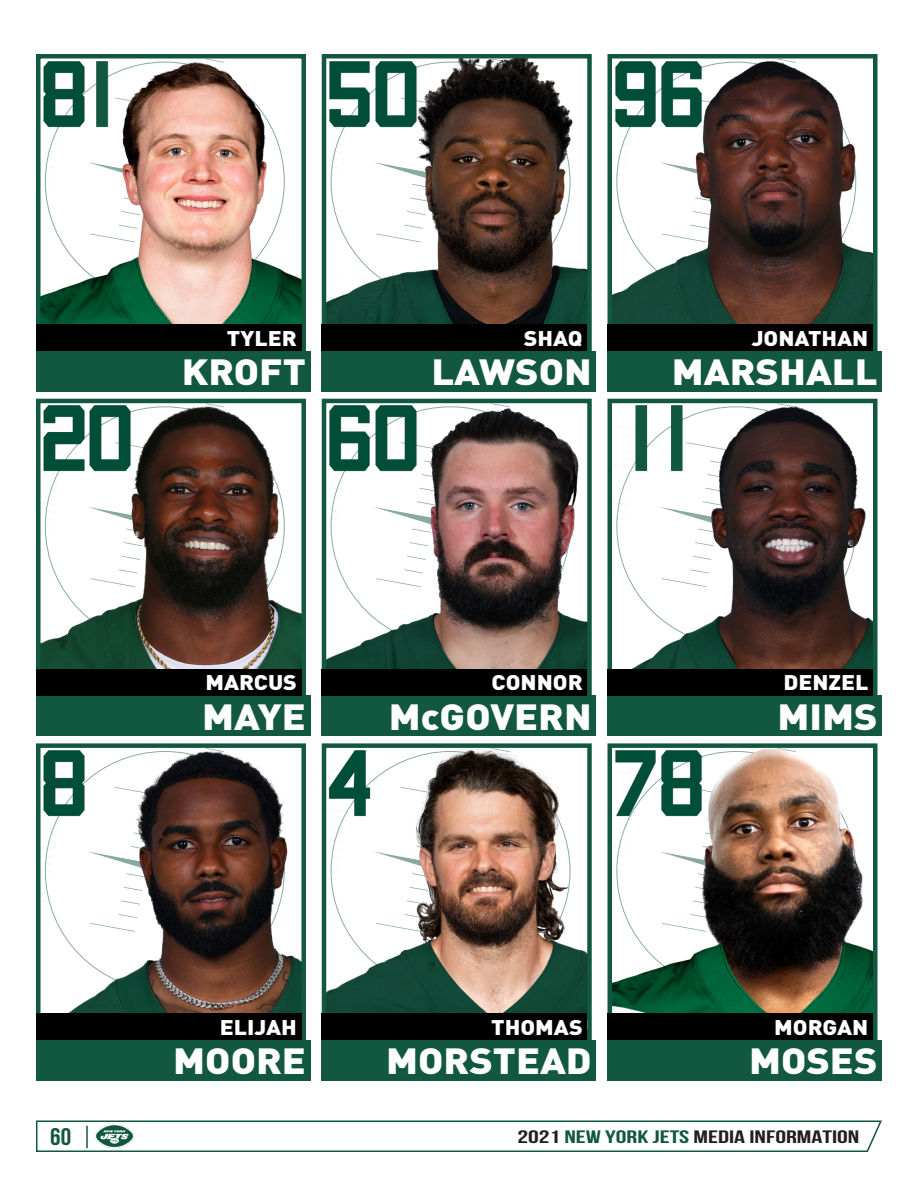
<style>
.page{position:relative;width:918px;height:1188px;background:#fff}
.page>*{position:absolute;margin:0;border:0;box-sizing:border-box;transform-origin:0 0}
.PLAYER_BIO_Last_Name{font:900 36px "DIN Pro";color:#fff;scale:1.1 1}
.t1{font:700 24px "Bebas Neue";color:#125740;scale:1.1 1}
.PLAYER_BIO_Last_Name-2{font:900 21px "DIN Pro";color:#fff;scale:1.1 1}
.t2{font:18px "Bebas Neue";color:#231f20;scale:1.5 1}
.s1{font-weight:700;color:#125740}
</style>
<div class="page">
<svg style="left:36px;top:1120px;width:846px;height:32px"></svg>
<img style="left:96px;top:1125px;width:38px;height:23px">
<hr style="left:86px;top:1126px;width:2px;height:22px;background:#125740">
<img style="left:41px;top:59px;width:260px;height:265px">
<div style="left:36px;top:54px;width:270px;height:324px;border:4px solid #125740"></div>
<div style="left:36px;top:351px;width:274px;height:41px;background:#125740"></div>
<div style="left:36px;top:324px;width:266px;height:27px;background:#000"></div>
<img style="left:38px;top:58px;width:47px;height:72px">
<img style="left:85px;top:58px;width:51px;height:72px">
<img style="left:327px;top:59px;width:260px;height:265px">
<div style="left:322px;top:54px;width:270px;height:324px;border:4px solid #125740"></div>
<div style="left:322px;top:351px;width:274px;height:41px;background:#125740"></div>
<div style="left:322px;top:324px;width:265px;height:27px;background:#000"></div>
<img style="left:324px;top:58px;width:46px;height:72px">
<img style="left:370px;top:58px;width:52px;height:72px">
<img style="left:613px;top:59px;width:260px;height:265px">
<div style="left:608px;top:54px;width:270px;height:324px;border:4px solid #125740"></div>
<div style="left:608px;top:351px;width:274px;height:41px;background:#125740"></div>
<div style="left:608px;top:324px;width:265px;height:27px;background:#000"></div>
<img style="left:610px;top:58px;width:46px;height:72px">
<img style="left:656px;top:58px;width:51px;height:72px">
<img style="left:41px;top:404px;width:260px;height:265px">
<div style="left:36px;top:399px;width:270px;height:324px;border:4px solid #125740"></div>
<div style="left:36px;top:696px;width:274px;height:40px;background:#125740"></div>
<div style="left:36px;top:669px;width:266px;height:27px;background:#000"></div>
<img style="left:38px;top:402px;width:47px;height:72px">
<img style="left:85px;top:402px;width:51px;height:72px">
<img style="left:327px;top:404px;width:260px;height:265px">
<div style="left:322px;top:399px;width:270px;height:324px;border:4px solid #125740"></div>
<div style="left:322px;top:696px;width:274px;height:40px;background:#125740"></div>
<div style="left:322px;top:669px;width:265px;height:27px;background:#000"></div>
<img style="left:324px;top:402px;width:46px;height:72px">
<img style="left:370px;top:402px;width:52px;height:72px">
<img style="left:613px;top:404px;width:260px;height:265px">
<div style="left:608px;top:399px;width:270px;height:324px;border:4px solid #125740"></div>
<div style="left:608px;top:696px;width:274px;height:40px;background:#125740"></div>
<div style="left:608px;top:669px;width:265px;height:27px;background:#000"></div>
<img style="left:610px;top:402px;width:46px;height:72px">
<img style="left:656px;top:402px;width:51px;height:72px">
<img style="left:41px;top:748px;width:260px;height:265px">
<div style="left:36px;top:743px;width:270px;height:324px;border:4px solid #125740"></div>
<div style="left:36px;top:1040px;width:274px;height:41px;background:#125740"></div>
<div style="left:36px;top:1013px;width:266px;height:27px;background:#000"></div>
<img style="left:38px;top:747px;width:52px;height:72px">
<img style="left:327px;top:748px;width:260px;height:265px">
<div style="left:322px;top:743px;width:270px;height:324px;border:4px solid #125740"></div>
<div style="left:322px;top:1040px;width:274px;height:41px;background:#125740"></div>
<div style="left:322px;top:1013px;width:265px;height:27px;background:#000"></div>
<img style="left:324px;top:747px;width:51px;height:72px">
<img style="left:613px;top:748px;width:260px;height:265px">
<div style="left:608px;top:743px;width:270px;height:324px;border:4px solid #125740"></div>
<div style="left:608px;top:1040px;width:274px;height:41px;background:#125740"></div>
<div style="left:608px;top:1013px;width:265px;height:27px;background:#000"></div>
<img style="left:610px;top:747px;width:46px;height:72px">
<img style="left:656px;top:747px;width:51px;height:72px">
<p class="PLAYER_BIO_Last_Name-2" style="left:227px;top:320px;width:65px">TYLER</p>
<p class="PLAYER_BIO_Last_Name" style="left:182px;top:341px;width:114px">KROFT</p>
<p class="PLAYER_BIO_Last_Name-2" style="left:524px;top:320px;width:55px">SHAQ</p>
<p class="PLAYER_BIO_Last_Name" style="left:431px;top:341px;width:147px">LAWSON</p>
<p class="PLAYER_BIO_Last_Name-2" style="left:752px;top:320px;width:108px">JONATHAN</p>
<p class="PLAYER_BIO_Last_Name" style="left:672px;top:341px;width:188px">MARSHALL</p>
<p class="PLAYER_BIO_Last_Name-2" style="left:205px;top:665px;width:85px">MARCUS</p>
<p class="PLAYER_BIO_Last_Name" style="left:202px;top:686px;width:96px">MAYE</p>
<p class="PLAYER_BIO_Last_Name-2" style="left:492px;top:665px;width:84px">CONNOR</p>
<p class="PLAYER_BIO_Last_Name" style="left:389px;top:686px;width:186px">McGOVERN</p>
<p class="PLAYER_BIO_Last_Name-2" style="left:783px;top:665px;width:79px">DENZEL</p>
<p class="PLAYER_BIO_Last_Name" style="left:777px;top:686px;width:93px">MIMS</p>
<p class="PLAYER_BIO_Last_Name-2" style="left:220px;top:1009px;width:72px">ELIJAH</p>
<p class="PLAYER_BIO_Last_Name" style="left:173px;top:1030px;width:122px">MOORE</p>
<p class="PLAYER_BIO_Last_Name-2" style="left:491px;top:1009px;width:85px">THOMAS</p>
<p class="PLAYER_BIO_Last_Name" style="left:386px;top:1030px;width:188px">MORSTEAD</p>
<p class="PLAYER_BIO_Last_Name-2" style="left:774px;top:1009px;width:87px">MORGAN</p>
<p class="PLAYER_BIO_Last_Name" style="left:749px;top:1030px;width:118px">MOSES</p>
<p class="t1" style="left:50px;top:1124px;width:21px">60</p>
<p class="t2" style="left:517px;top:1127px;width:230px">2021 <span class="s1">NEW YORK JETS</span> MEDIA INFORMATION</p>
</div>
